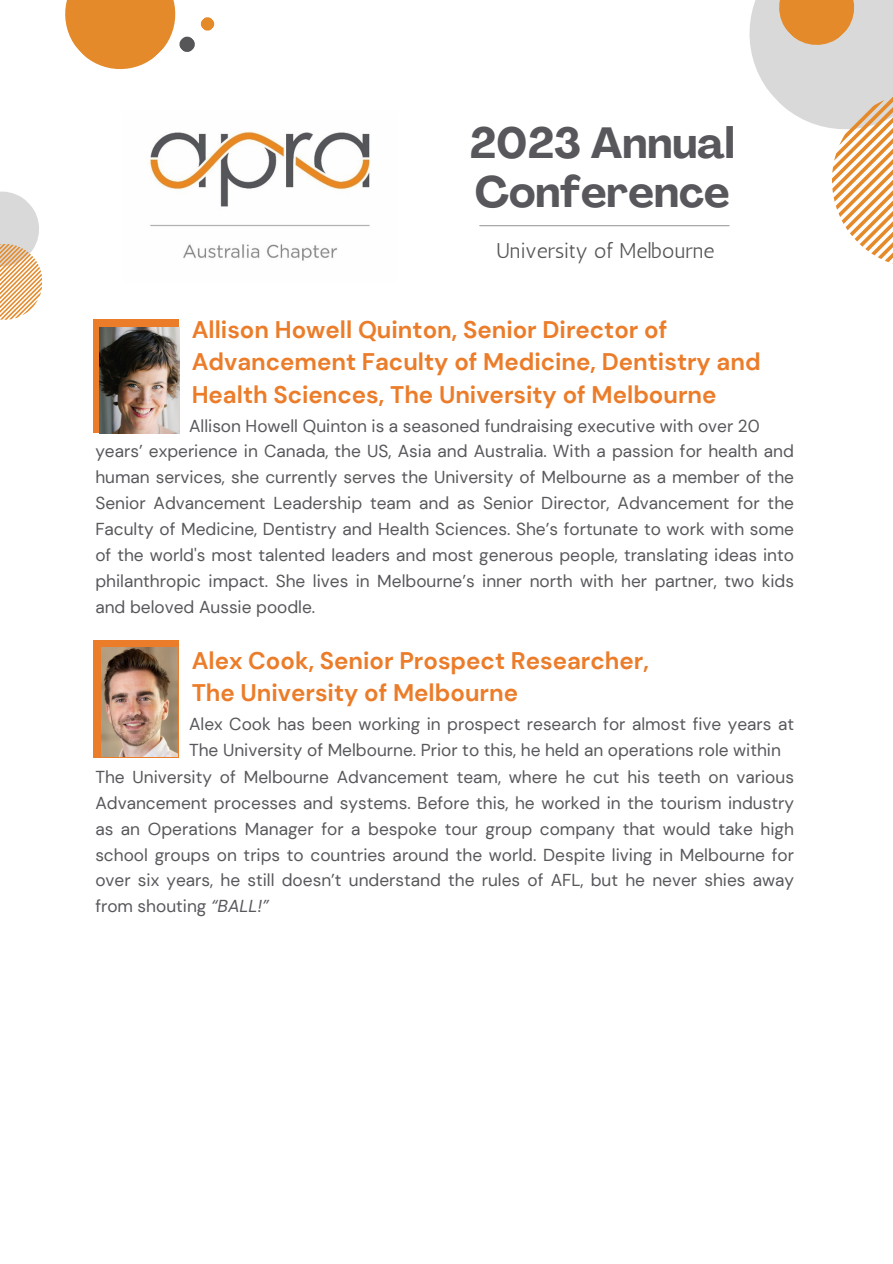
<style>
.page{position:relative;width:893px;height:1264px;background:#fff}
.page>*{position:absolute;margin:0;border:0;box-sizing:border-box;transform-origin:0 0}
.t1{font:700 43.05px/49.5px "Agrandir";color:#58575c}
.t2{font:700 24px/32.5px "DM Sans";color:#eb7d2a}
.t3{font:21.3px "Antic";color:#565659}
.t4{font:17.25px/25.8px "DM Sans";color:#58575c;text-align:justify}
.s1{font-style:italic}
</style>
<div class="page">
<svg style="left:65px;top:0;width:150px;height:70px"></svg>
<svg style="left:749px;top:0;width:143px;height:128px"></svg>
<svg style="left:831px;top:93px;width:61px;height:170px"></svg>
<img style="left:149px;top:131px;width:221px;height:130px">
<hr style="left:479px;top:225px;width:250px;height:1px;background:#9e9e9f">
<div style="left:93px;top:320px;width:85px;height:113px;background:#eb7d2a"></div>
<svg style="left:0;top:191px;width:39px;height:53px"></svg>
<svg style="left:0;top:244px;width:42px;height:76px"></svg>
<div style="left:93px;top:640px;width:85px;height:117px;background:#eb7d2a"></div>
<img style="left:100px;top:327px;width:79px;height:106px">
<img style="left:101px;top:647px;width:77px;height:109px">
<p class="t1" style="left:469px;top:122px;width:267px">2023 Annual<br>Conference</p>
<p class="t3" style="left:496px;top:238px;width:220px">University of Melbourne</p>
<p class="t2" style="left:192px;top:313px;width:570px">Allison Howell Quinton, Senior Director of<br>Advancement Faculty of Medicine, Dentistry and<br>Health Sciences, The University of Melbourne</p>
<p class="t4" style="left:189px;top:413px;width:572px">Allison Howell Quinton is a seasoned fundraising executive with over 20</p>
<p class="t4" style="left:95px;top:438px;width:700px">years’ experience in Canada, the US, Asia and Australia. With a passion for health and human services, she currently serves the University of Melbourne as a member of the Senior Advancement Leadership team and as Senior Director, Advancement for the Faculty of Medicine, Dentistry and Health Sciences. She’s fortunate to work with some of the world's most talented leaders and most generous people, translating ideas into philanthropic impact. She lives in Melbourne’s inner north with her partner, two kids and beloved Aussie poodle.</p>
<p class="t2" style="left:192px;top:644px;width:458px">Alex Cook, Senior Prospect Researcher,</p>
<p class="t2" style="left:192px;top:677px;width:328px">The University of Melbourne</p>
<p class="t4" style="left:189px;top:711px;width:606px">Alex Cook has been working in prospect research for almost five years at<br>The University of Melbourne. Prior to this, he held an operations role within</p>
<p class="t4" style="left:95px;top:764px;width:700px">The University of Melbourne Advancement team, where he cut his teeth on various Advancement processes and systems. Before this, he worked in the tourism industry as an Operations Manager for a bespoke tour group company that would take high school groups on trips to countries around the world. Despite living in Melbourne for over six years, he still doesn’t understand the rules of AFL, but he never shies away from shouting <span class="s1">“BALL!”</span></p>
</div>
